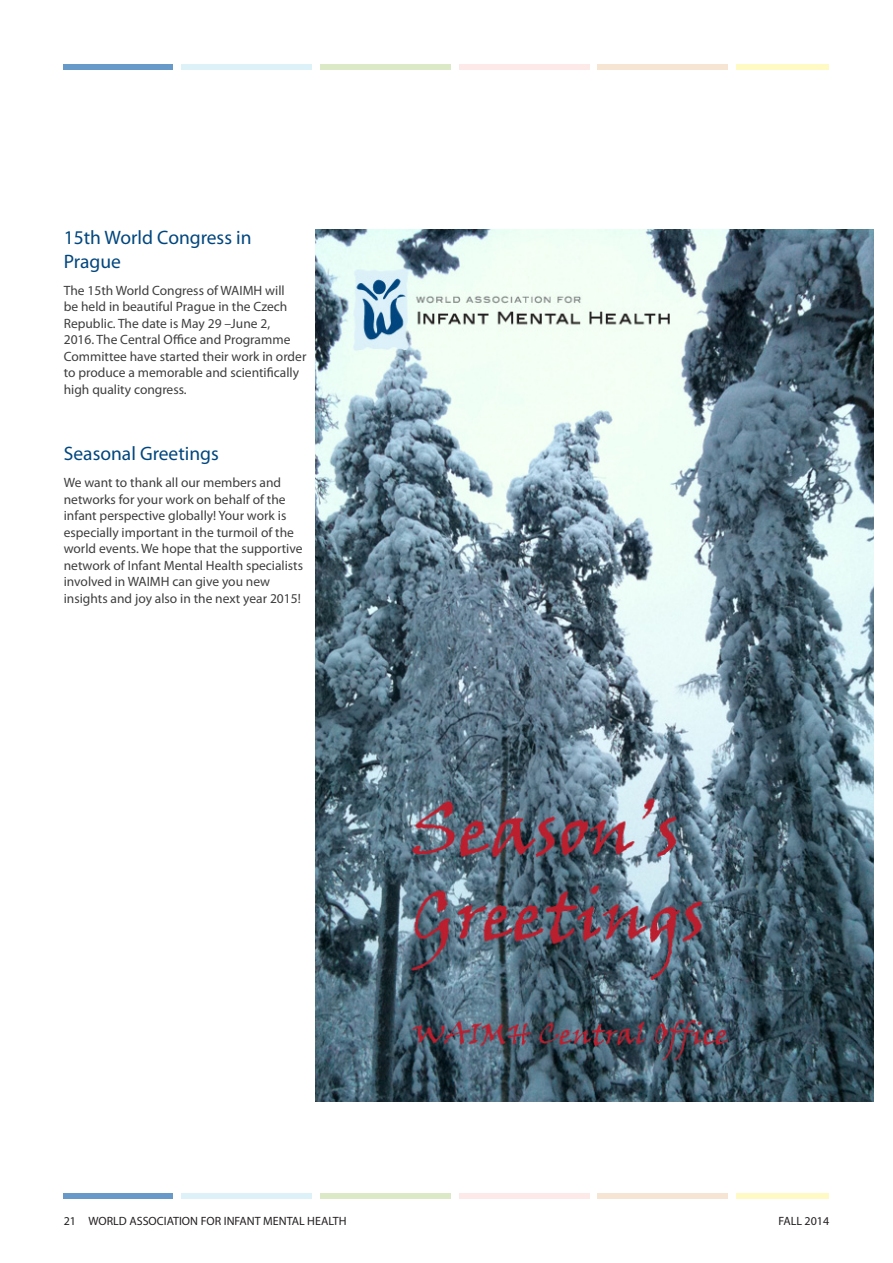
<style>
.page{position:relative;width:893px;height:1263px;background:#fff}
.page>*{position:absolute;margin:0;border:0;box-sizing:border-box;transform-origin:0 0}
.h_2{font:19.5px/23.4px "Myriad Pro";color:#00467e}
.author{font:13.5px/16.5px "Myriad Pro";color:#3e3e3f}
.t1{font:12px "Myriad Pro";color:#231f20}
</style>
<div class="page">
<div style="left:64px;top:64px;width:109px;height:5px;background:#679ac8"></div>
<div style="left:181px;top:64px;width:131px;height:5px;background:#dcf1f8"></div>
<div style="left:320px;top:64px;width:130px;height:5px;background:#dce9c6"></div>
<div style="left:459px;top:64px;width:130px;height:5px;background:#fdeae8"></div>
<div style="left:598px;top:64px;width:130px;height:5px;background:#f5e5d2"></div>
<div style="left:736px;top:64px;width:93px;height:5px;background:#fffac4"></div>
<div style="left:64px;top:1193px;width:109px;height:5px;background:#679ac8"></div>
<div style="left:181px;top:1193px;width:131px;height:5px;background:#dcf1f8"></div>
<div style="left:320px;top:1193px;width:130px;height:5px;background:#dce9c6"></div>
<div style="left:459px;top:1193px;width:130px;height:5px;background:#fdeae8"></div>
<div style="left:598px;top:1193px;width:130px;height:5px;background:#f5e5d2"></div>
<div style="left:736px;top:1193px;width:93px;height:5px;background:#fffac4"></div>
<img style="left:316px;top:230px;width:557px;height:872px">
<p class="h_2" style="left:64px;top:226px;width:189px">15th World Congress in<br>Prague</p>
<p class="author" style="left:64px;top:282px;width:244px">The 15th World Congress of WAIMH will<br>be held in beautiful Prague in the Czech Republic. The date is May 29 –June 2,<br>2016. The Central Office and Programme Committee have started their work in order to produce a memorable and scientifically high quality congress.</p>
<p class="h_2" style="left:64px;top:441px;width:157px">Seasonal Greetings</p>
<p class="author" style="left:64px;top:474px;width:241px">We want to thank all our members and networks for your work on behalf of the infant perspective globally! Your work is especially important in the turmoil of the world events. We hope that the supportive network of Infant Mental Health specialists involved in WAIMH can give you new insights and joy also in the next year 2015!</p>
<p class="t1" style="left:64px;top:1213px;width:284px">21 WORLD ASSOCIATION FOR INFANT MENTAL HEALTH</p>
<p class="t1" style="left:778px;top:1213px;width:52px">FALL 2014</p>
</div>
